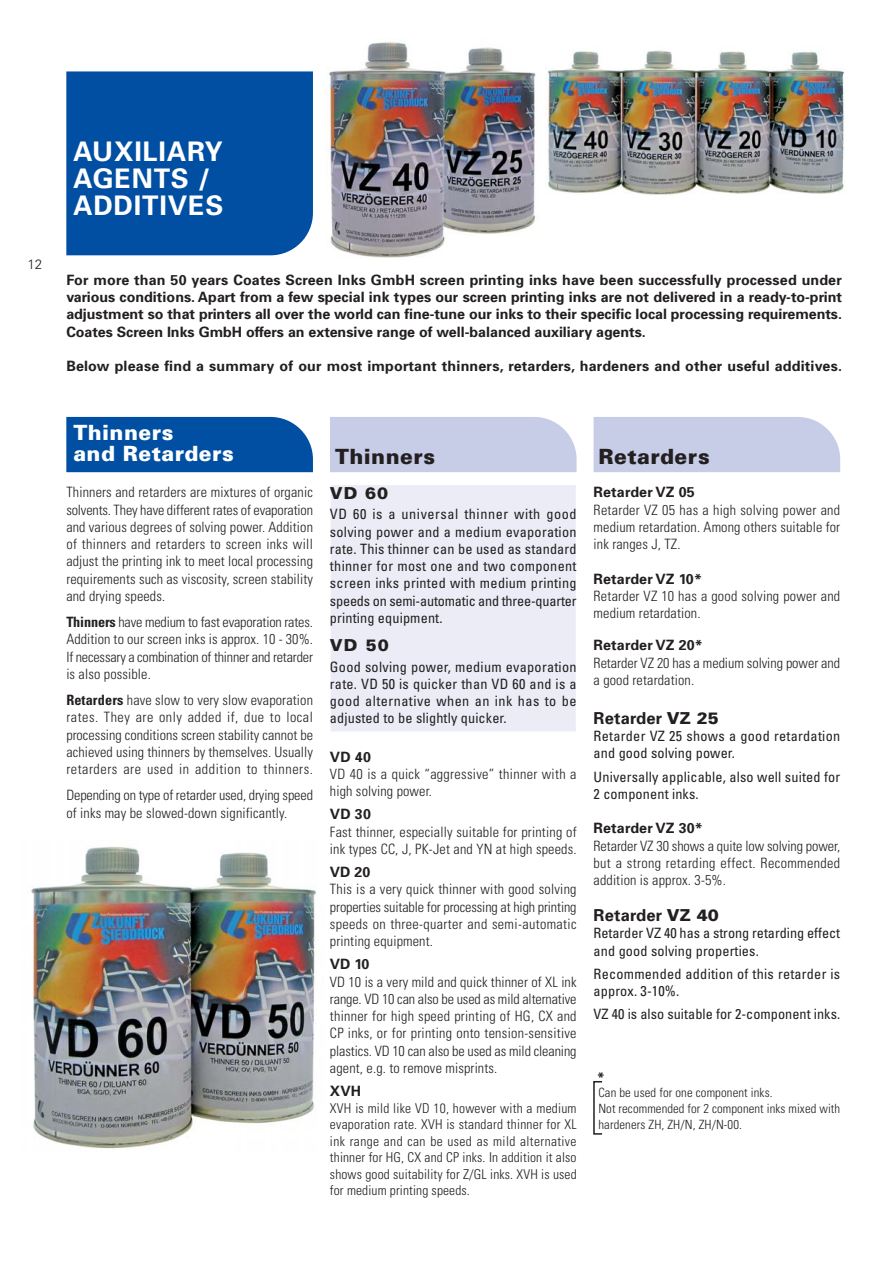
<style>
.page{position:relative;width:894px;height:1263px;background:#fff}
.page>*{position:absolute;margin:0;border:0;box-sizing:border-box;transform-origin:0 0}
.t1{font:700 27px/27px "Univers";letter-spacing:.03em;color:#fff}
.t2{font:900 21px/21px "Univers";letter-spacing:.02em;color:#fff}
.t3{font:900 21px "Univers";letter-spacing:.02em;color:#231f20}
.t4{font:700 16.5px "Univers";letter-spacing:.01em;color:#231f20}
.t5{font:900 16.5px "Univers";letter-spacing:.065em;color:#231f20}
.t6{font:300 condensed 14.25px/17.2px "Univers";letter-spacing:.01em;color:#231f20;text-align:justify}
.t7{font:condensed 14.25px/17.2px "Univers";letter-spacing:.01em;color:#231f20}
.t8{font:700 14.25px/17.2px "Univers";letter-spacing:.01em;color:#231f20;text-align:justify}
.t9{font:300 condensed 14.25px/17.2px "Univers";letter-spacing:-.01em;color:#231f20}
.t10{font:300 condensed 13.5px/16.5px "Univers";letter-spacing:.01em;color:#231f20;text-align:justify}
.t11{font:300 13.5px "Univers";color:#231f20}
.t12{font:700 13.5px "Univers";color:#231f20}
.t13{font:300 condensed 12.75px/15.8px "Univers";letter-spacing:.01em;color:#231f20}
.s1{font-weight:700}
.s2{font-weight:900}
</style>
<div class="page">
<img style="left:31px;top:846px;width:285px;height:303px">
<div style="left:329px;top:484px;width:248px;height:249px;background:#ebecf6;border:2px solid #fff"></div>
<div style="left:66px;top:417px;width:247px;height:55px;background:#004fa3"></div>
<div style="left:66px;top:71px;width:247px;height:184px;background:#004fa3"></div>
<div style="left:594px;top:417px;width:246px;height:55px;background:#c7cce7"></div>
<div style="left:330px;top:417px;width:247px;height:55px;background:#c7cce7"></div>
<div style="left:593px;top:1081px;width:10px;height:54px;border:2px solid #231f20"></div>
<img style="left:329px;top:41px;width:207px;height:217px">
<img style="left:545px;top:50px;width:300px;height:145px">
<p class="t11" style="left:28px;top:259px;width:16px">12</p>
<h1 class="t1" style="left:73px;top:141px;width:152px">AUXILIARY<br>AGENTS /<br>ADDITIVES</h1>
<p class="t8" style="left:66px;top:272px;width:777px">For more than 50 years Coates Screen Inks GmbH screen printing inks have been successfully processed under various conditions. Apart from a few special ink types our screen printing inks are not delivered in a ready-to-print adjustment so that printers all over the world can fine-tune our inks to their specific local processing requirements.<br>Coates Screen Inks GmbH offers an extensive range of well-balanced auxiliary agents.</p>
<p class="t8" style="left:66px;top:359px;width:777px">Below please find a summary of our most important thinners, retarders, hardeners and other useful additives.</p>
<h2 class="t2" style="left:73px;top:424px;width:162px">Thinners<br>and Retarders</h2>
<p class="t6" style="left:66px;top:485px;width:248px">Thinners and retarders are mixtures of organic solvents. They have different rates of evaporation and various degrees of solving power. Addition of thinners and retarders to screen inks will adjust the printing ink to meet local processing requirements such as viscosity, screen stability and drying speeds.</p>
<p class="t6" style="left:66px;top:615px;width:248px"><span class="s1">Thinners</span> have medium to fast evaporation rates.<br>Addition to our screen inks is approx. 10 - 30%.<br>If necessary a combination of thinner and retarder is also possible.</p>
<p class="t6" style="left:66px;top:693px;width:248px"><span class="s1">Retarders</span> have slow to very slow evaporation rates. They are only added if, due to local processing conditions screen stability cannot be achieved using thinners by themselves. Usually retarders are used in addition to thinners.</p>
<p class="t9" style="left:66px;top:788px;width:248px">Depending on type of retarder used, drying speed of inks may be slowed-down significantly.</p>
<h2 class="t3" style="left:335px;top:449px;width:102px">Thinners</h2>
<p class="t5" style="left:330px;top:487px;width:60px">VD 60</p>
<p class="t7" style="left:330px;top:507px;width:248px;text-align:justify">VD 60 is a universal thinner with good solving power and a medium evaporation rate. This thinner can be used as standard thinner for most one and two component screen inks printed with medium printing speeds on semi-automatic and three-quarter printing equipment.</p>
<p class="t5" style="left:330px;top:640px;width:61px">VD 50</p>
<p class="t7" style="left:330px;top:659px;width:248px;text-align:justify">Good solving power, medium evaporation rate. VD 50 is quicker than VD 60 and is a good alternative when an ink has to be adjusted to be slightly quicker.</p>
<p class="t8" style="left:330px;top:749px;width:42px">VD 40</p>
<p class="t6" style="left:330px;top:767px;width:248px">VD 40 is a quick “aggressive” thinner with a high solving power.</p>
<p class="t8" style="left:330px;top:807px;width:42px">VD 30</p>
<p class="t6" style="left:330px;top:824px;width:248px">Fast thinner, especially suitable for printing of ink types CC, J, PK-Jet and YN at high speeds.</p>
<p class="t8" style="left:330px;top:865px;width:42px">VD 20</p>
<p class="t6" style="left:330px;top:882px;width:248px">This is a very quick thinner with good solving properties suitable for processing at high printing speeds on three-quarter and semi-automatic printing equipment.</p>
<p class="t8" style="left:330px;top:957px;width:41px">VD 10</p>
<p class="t6" style="left:330px;top:974px;width:248px">VD 10 is a very mild and quick thinner of XL ink range. VD 10 can also be used as mild alternative thinner for high speed printing of HG, CX and CP inks, or for printing onto tension-sensitive plastics. VD 10 can also be used as mild cleaning agent, e.g. to remove misprints.</p>
<p class="t8" style="left:330px;top:1084px;width:33px">XVH</p>
<p class="t10" style="left:330px;top:1101px;width:248px">XVH is mild like VD 10, however with a medium evaporation rate. XVH is standard thinner for XL ink range and can be used as mild alternative thinner for HG, CX and CP inks. In addition it also shows good suitability for Z/GL inks. XVH is used for medium printing speeds.</p>
<h2 class="t3" style="left:599px;top:449px;width:113px">Retarders</h2>
<p class="t8" style="left:594px;top:485px;width:103px">Retarder VZ 05</p>
<p class="t6" style="left:594px;top:502px;width:248px">Retarder VZ 05 has a high solving power and medium retardation. Among others suitable for ink ranges J, TZ.</p>
<p class="t8" style="left:594px;top:571px;width:110px">Retarder VZ 10*</p>
<p class="t6" style="left:594px;top:589px;width:248px">Retarder VZ 10 has a good solving power and medium retardation.</p>
<p class="t8" style="left:594px;top:638px;width:111px">Retarder VZ 20*</p>
<p class="t6" style="left:594px;top:655px;width:248px">Retarder VZ 20 has a medium solving power and a good retardation.</p>
<p class="t4" style="left:594px;top:712px;width:127px">Retarder <span class="s2">VZ 25</span></p>
<p class="t7" style="left:594px;top:729px;width:248px">Retarder VZ 25 shows a good retardation and good solving power.</p>
<p class="t7" style="left:594px;top:769px;width:248px">Universally applicable, also well suited for<br>2 component inks.</p>
<p class="t8" style="left:594px;top:821px;width:111px">Retarder VZ 30*</p>
<p class="t6" style="left:594px;top:838px;width:248px">Retarder VZ 30 shows a quite low solving power, but a strong retarding effect. Recommended addition is approx. 3-5%.</p>
<p class="t4" style="left:594px;top:909px;width:127px">Retarder <span class="s2">VZ 40</span></p>
<p class="t7" style="left:594px;top:926px;width:248px">Retarder VZ 40 has a strong retarding effect and good solving properties.</p>
<p class="t7" style="left:594px;top:966px;width:248px">Recommended addition of this retarder is approx. 3-10%.</p>
<p class="t7" style="left:594px;top:1007px;width:248px">VZ 40 is also suitable for 2-component inks.</p>
<p class="t12" style="left:597px;top:1072px;width:9px">*</p>
<p class="t13" style="left:598px;top:1086px;width:243px">Can be used for one component inks.<br>Not recommended for 2 component inks mixed with hardeners ZH, ZH/N, ZH/N-00.</p>
</div>
